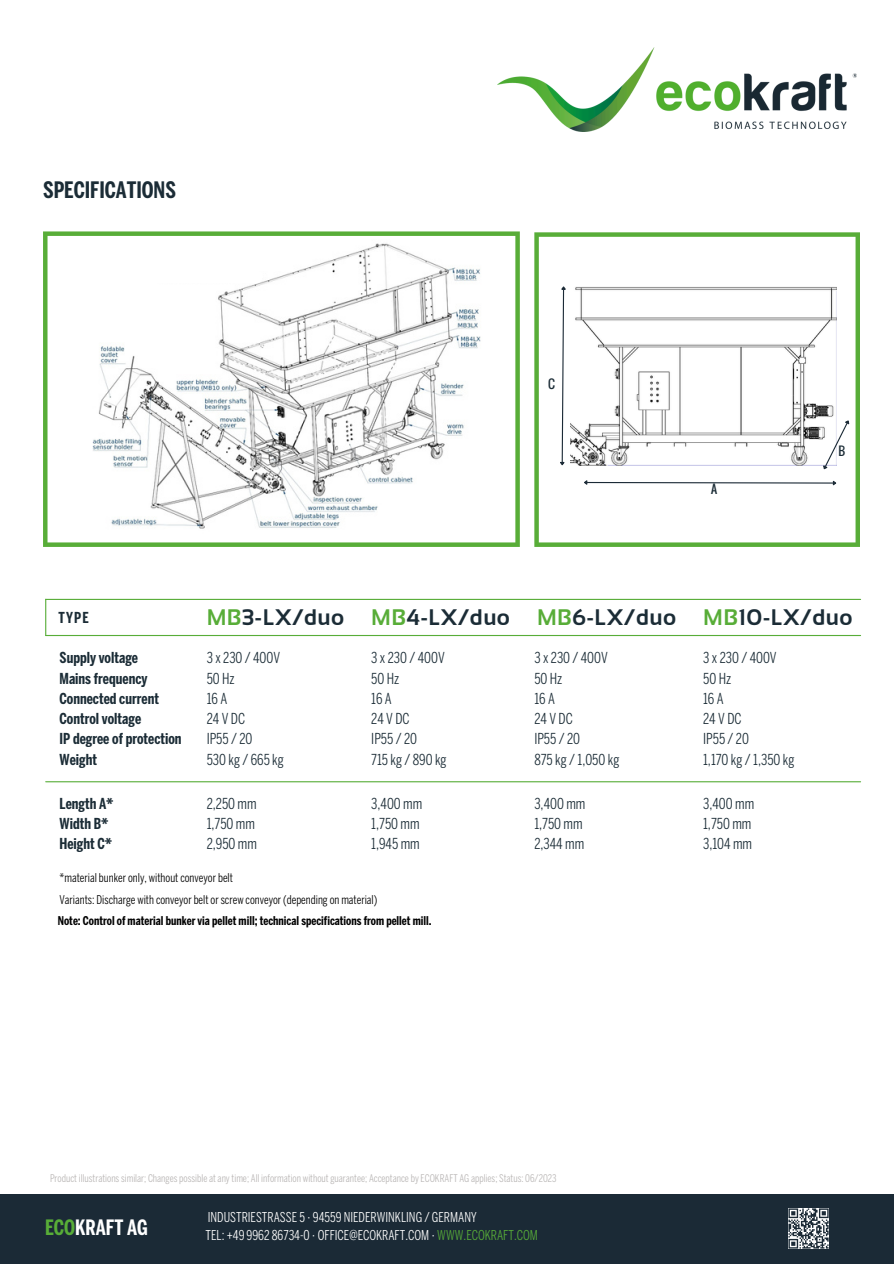
<style>
.page{position:relative;width:894px;height:1264px;background:#fff}
.page>*{position:absolute;margin:0;border:0;box-sizing:border-box;transform-origin:0 0}
.t1{font:700 22.5px "Sansation";letter-spacing:.02em;color:#1b2c36}
.t2{font:700 22.5px "Benton Sans Comp";color:#1b2c36}
.t3{font:700 21px "Benton Sans Comp";color:#fff}
.t4{font:15px/20.2px "Benton Sans Comp";color:#1b2c36}
.t5{font:700 15px/20.2px "Benton Sans Comp";color:#1b2c36}
.t6{font:13.5px/18px "Benton Sans Comp";color:#fff}
.t7{font:12px "Benton Sans Comp";color:#000}
.t8{font:700 12px "Benton Sans Comp";color:#000}
.t9{font:12px "Oswald";color:#1b2c36}
.t10{font:10.5px "Benton Sans Comp";color:#b9b6b5}
.s1{color:#58ad38}
</style>
<div class="page">
<div style="left:0;top:1193px;width:893px;height:70px;background:#1b2a36"></div>
<img style="left:497px;top:47px;width:359px;height:84px">
<svg style="left:43px;top:231px;width:476px;height:316px"></svg>
<hr style="left:46px;top:635px;width:814px;height:1px;background:#58ad38">
<hr style="left:45px;top:599px;width:1px;height:36px;background:#58ad38">
<hr style="left:46px;top:781px;width:814px;height:1px;background:#58ad38">
<hr style="left:46px;top:599px;width:814px;height:1px;background:#58ad38">
<svg style="left:534px;top:232px;width:325px;height:315px"></svg>
<img style="left:570px;top:281px;width:265px;height:185px">
<svg style="left:582px;top:479px;width:255px;height:8px"></svg>
<svg style="left:819px;top:417px;width:32px;height:55px"></svg>
<svg style="left:558px;top:285px;width:9px;height:181px"></svg>
<img style="left:73px;top:239px;width:425px;height:299px">
<div style="left:150px;top:270px;width:113px;height:13px;background:#fff;border-radius:7px"></div>
<svg style="left:788px;top:1208px;width:40px;height:40px"></svg>
<p class="t2" style="left:43px;top:181px;width:134px">SPECIFICATIONS</p>
<p class="t9" style="left:548px;top:375px;width:9px">C</p>
<p class="t9" style="left:710px;top:480px;width:8px">A</p>
<p class="t9" style="left:838px;top:441px;width:8px">B</p>
<h4 class="t1" style="left:537px;top:604px;width:140px"><span class="s1">MB</span>6-LX/duo</h4>
<h4 class="t1" style="left:703px;top:604px;width:151px"><span class="s1">MB</span>10-LX/duo</h4>
<h5 class="t1" style="left:207px;top:604px;width:139px"><span class="s1">MB</span>3-LX/duo</h5>
<h5 class="t4" style="left:207px;top:649px;width:79px">3 x 230 / 400V<br>50 Hz<br>16A<br>24VDC<br>IP55 / 20<br>530 kg / 665 kg</h5>
<p class="t4" style="left:207px;top:794px;width:52px">2,250 mm<br>1,750 mm<br>2,950 mm</p>
<h2 class="t5" style="left:58px;top:609px;width:32px">TYPE</h2>
<h3 class="t1" style="left:371px;top:604px;width:140px"><span class="s1">MB</span>4-LX/duo</h3>
<h4 class="t5" style="left:60px;top:649px;width:123px">Supply voltage<br>Mains frequency<br>Connected current<br>Control voltage<br>IP degree of protection<br>Weight</h4>
<h4 class="t5" style="left:60px;top:794px;width:56px">Length A*<br>Width B*<br>Height C*</h4>
<h4 class="t4" style="left:371px;top:649px;width:77px">3 x 230 / 400V<br>50 Hz<br>16A<br>24VDC<br>IP55 / 20<br>715 kg / 890 kg</h4>
<h4 class="t4" style="left:371px;top:794px;width:52px">3,400 mm<br>1,750 mm<br>1,945 mm</h4>
<h4 class="t4" style="left:534px;top:794px;width:52px">3,400 mm<br>1,750 mm<br>2,344 mm</h4>
<h4 class="t4" style="left:703px;top:794px;width:52px">3,400 mm<br>1,750 mm<br>3,104 mm</h4>
<h4 class="t4" style="left:534px;top:649px;width:87px">3 x 230 / 400V<br>50 Hz<br>16A<br>24VDC<br>IP55 / 20<br>875 kg / 1,050 kg</h4>
<h4 class="t4" style="left:703px;top:649px;width:93px">3 x 230 / 400V<br>50 Hz<br>16A<br>24VDC<br>IP55 / 20<br>1,170 kg / 1,350 kg</h4>
<h5 class="t7" style="left:60px;top:873px;width:175px">*material bunker only, without conveyor belt</h5>
<h2 class="t7" style="left:60px;top:894px;width:319px">Variants: Discharge with conveyor belt or screw conveyor (depending on material)</h2>
<h1 class="t8" style="left:58px;top:916px;width:375px">Note: Control of material bunker via pellet mill; technical specifications from pellet mill.</h1>
<h2 class="t10" style="left:50px;top:1173px;width:508px">Product illustrations similar; Changes possible at any time; All information without guarantee; Acceptance by ECOKRAFT AG applies; Status: 06/2023</h2>
<h2 class="t3" style="left:45px;top:1219px;width:104px"><span class="s1">ECO</span>KRAFT AG</h2>
<h3 class="t6" style="left:205px;top:1209px;width:334px">INDUSTRIESTRASSE 5 · 94559 NIEDERWINKLING / GERMANY<br>TEL: +49 9962 86734-0 · OFFICE@ECOKRAFT.COM · <span class="s1">WWW.ECOKRAFT.COM</span></h3>
</div>
